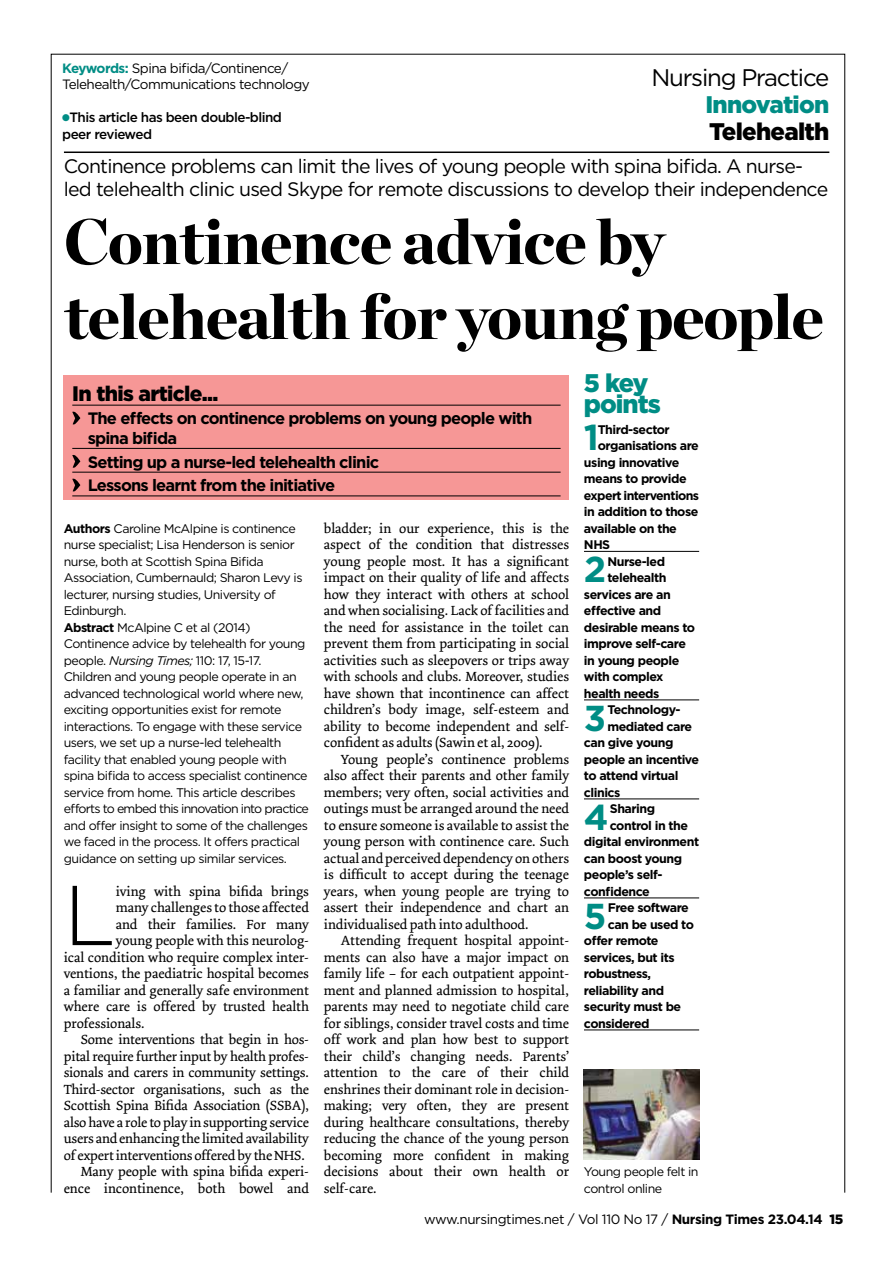
<style>
.page{position:relative;width:893px;height:1263px;background:#fff}
.page>*{position:absolute;margin:0;border:0;box-sizing:border-box;transform-origin:0 0}
.t1{font:300 84.6px "Gotham";color:#000}
.t2{font:900 63.75px/75px "Chronicle Display";letter-spacing:-.02em;color:#000}
.t3{font:700 36px "Gotham";color:#008d85}
.t4{font:900 25.5px/21px "Gotham";letter-spacing:-.04em;color:#008d85}
.t5{font:24px "Gotham";letter-spacing:-.05em;color:#000}
.t6{font:900 24px "Gotham";letter-spacing:-.03em;color:#008d85}
.t7{font:900 24px "Gotham";letter-spacing:-.03em;color:#000}
.t8{font:900 21px "Gotham";letter-spacing:-.03em;color:#000}
.t9{font:19.5px/22.5px "Gotham";letter-spacing:-.04em;color:#000}
.t10{font:700 16.5px/19.5px "Gotham";letter-spacing:-.05em;color:#000}
.t11{font:13.95px/16.5px "Dolly";letter-spacing:-.005em;color:#000;text-align:justify}
.t12{font:13.5px/16.5px "Gotham";letter-spacing:-.04em;color:#000}
.t13{font:500 13.5px/16.5px "Gotham";letter-spacing:-.04em;color:#000}
.t14{font:12.45px/16.5px "Gotham";letter-spacing:-.04em;color:#000}
.t15{font:700 12.45px "Gotham";letter-spacing:-.04em;color:#000}
.s1{font-weight:700;color:#008d85}
.s2{color:#008d85}
.s3{font-weight:700}
.s4{font-style:italic}
.s5{font-weight:900}
</style>
<div class="page">
<hr style="left:64px;top:152px;width:765px;height:1px;background:#000">
<hr style="left:584px;top:551px;width:115px;height:1px;background:#000">
<hr style="left:584px;top:700px;width:115px;height:1px;background:#000">
<hr style="left:584px;top:799px;width:115px;height:1px;background:#000">
<hr style="left:584px;top:898px;width:115px;height:1px;background:#000">
<hr style="left:584px;top:1030px;width:115px;height:1px;background:#000">
<div style="left:64px;top:375px;width:505px;height:125px;background:#f69796"></div>
<hr style="left:72px;top:405px;width:489px;height:1px;background:#000">
<hr style="left:72px;top:448px;width:489px;height:1px;background:#000">
<hr style="left:72px;top:472px;width:489px;height:1px;background:#000">
<hr style="left:72px;top:496px;width:489px;height:1px;background:#000">
<svg style="left:72px;top:412px;width:8px;height:12px"></svg>
<svg style="left:72px;top:455px;width:8px;height:13px"></svg>
<svg style="left:72px;top:479px;width:8px;height:12px"></svg>
<img style="left:584px;top:1069px;width:115px;height:91px">
<p class="t12" style="left:62px;top:59px;width:249px"><span class="s1">Keywords:</span> Spina bifida/Continence/<br>Telehealth/Communications technology</p>
<p class="t13" style="left:62px;top:109px;width:221px"><span class="s2">●</span>This article has been double-blind peer reviewed</p>
<h3 class="t5" style="left:651px;top:62px;width:179px">Nursing Practice</h3>
<h3 class="t6" style="left:705px;top:87px;width:125px">Innovation</h3>
<h3 class="t7" style="left:709px;top:114px;width:122px">Telehealth</h3>
<h3 class="t9" style="left:64px;top:155px;width:766px">Continence problems can limit the lives of young people with spina bifida. A nurse&shy;led telehealth clinic used Skype for remote discussions to develop their independence</h3>
<h2 class="t2" style="left:64px;top:200px;width:762px">Continence advice by telehealth for young people</h2>
<h3 class="t8" style="left:72px;top:379px;width:148px">In this article...</h3>
<p class="t10" style="left:88px;top:409px;width:446px">The effects on continence problems on young people with spina bifida</p>
<p class="t10" style="left:88px;top:450px;width:293px;line-height:23.7px">Setting up a nurse-led telehealth clinic<br>Lessons learnt from the initiative</p>
<p class="t14" style="left:64px;top:520px;width:247px"><span class="s3">Authors</span> Caroline McAlpine is continence nurse specialist; Lisa Henderson is senior nurse, both at Scottish Spina Bifida Association, Cumbernauld; Sharon Levy is lecturer, nursing studies, University of Edinburgh.<br><span class="s3">Abstract</span> McAlpine C et al (2014)<br>Continence advice by telehealth for young people. <span class="s4">Nursing Times;</span> 110: 17, 15-17.<br>Children and young people operate in an advanced technological world where new, exciting opportunities exist for remote interactions. To engage with these service users, we set up a nurse-led telehealth facility that enabled young people with spina bifida to access specialist continence service from home. This article describes efforts to embed this innovation into practice and offer insight to some of the challenges we faced in the process. It offers practical guidance on setting up similar services.</p>
<h1 class="t1" style="left:64px;top:862px;width:54px">L</h1>
<p class="t11" style="left:116px;top:883px;width:195px">iving with spina bifida brings</p>
<p class="t11" style="left:116px;top:899px;width:195px">many challenges to those affected</p>
<p class="t11" style="left:116px;top:916px;width:195px">and their families. For many</p>
<p class="t11" style="left:116px;top:932px;width:195px">young people with this neurolog-</p>
<p class="t11" style="left:64px;top:949px;width:247px">ical condition who require complex inter-</p>
<p class="t11" style="left:64px;top:965px;width:247px">ventions, the paediatric hospital becomes</p>
<p class="t11" style="left:64px;top:982px;width:247px">a familiar and generally safe environment</p>
<p class="t11" style="left:64px;top:998px;width:247px">where care is offered by trusted health</p>
<p class="t11" style="left:64px;top:1015px;width:82px">professionals.</p>
<p class="t11" style="left:81px;top:1031px;width:230px">Some interventions that begin in hos-</p>
<p class="t11" style="left:64px;top:1048px;width:247px">pital require further input by health profes-</p>
<p class="t11" style="left:64px;top:1064px;width:247px">sionals and carers in community settings.</p>
<p class="t11" style="left:64px;top:1081px;width:247px">Third-sector organisations, such as the</p>
<p class="t11" style="left:64px;top:1097px;width:247px">Scottish Spina Bifida Association (SSBA),</p>
<p class="t11" style="left:64px;top:1114px;width:247px">also have a role to play in supporting service</p>
<p class="t11" style="left:64px;top:1130px;width:247px">users and enhancing the limited availability</p>
<p class="t11" style="left:64px;top:1147px;width:243px">of expert interventions offered by the NHS.</p>
<p class="t11" style="left:81px;top:1163px;width:230px">Many people with spina bifida experi-</p>
<p class="t11" style="left:64px;top:1180px;width:247px">ence incontinence, both bowel and</p>
<p class="t11" style="left:324px;top:520px;width:247px">bladder; in our experience, this is the aspect of the condition that distresses young people most. It has a significant impact on their quality of life and affects how they interact with others at school and when socialising. Lack of facilities and the need for assistance in the toilet can prevent them from participating in social activities such as sleepovers or trips away with schools and clubs. Moreover, studies have shown that incontinence can affect children’s body image, self-esteem and ability to become independent and self&shy;confident as adults (Sawin et al, 2009).</p>
<p class="t11" style="left:324px;top:751px;width:247px;text-indent:17px">Young people’s continence problems also affect their parents and other family members; very often, social activities and outings must be arranged around the need to ensure someone is available to assist the young person with continence care. Such actual and perceived dependency on others is difficult to accept during the teenage years, when young people are trying to assert their independence and chart an individualised path into adulthood.</p>
<p class="t11" style="left:324px;top:932px;width:247px;text-indent:17px">Attending frequent hospital appoint&shy;ments can also have a major impact on family life – for each outpatient appoint&shy;ment and planned admission to hospital, parents may need to negotiate child care for siblings, consider travel costs and time off work and plan how best to support their child’s changing needs. Parents’ attention to the care of their child enshrines their dominant role in decision&shy;making; very often, they are present during healthcare consultations, thereby reducing the chance of the young person becoming more confident in making decisions about their own health or self-care.</p>
<h3 class="t4" style="left:584px;top:373px;width:78px">5 key points</h3>
<h3 class="t3" style="left:584px;top:413px;width:17px">1</h3>
<p class="t15" style="left:598px;top:421px;width:74px">Third-sector</p>
<p class="t15" style="left:598px;top:437px;width:103px">organisations are</p>
<p class="t15" style="left:584px;top:454px;width:97px">using innovative</p>
<p class="t15" style="left:584px;top:470px;width:104px">means to provide</p>
<p class="t15" style="left:584px;top:487px;width:117px">expert interventions</p>
<p class="t15" style="left:584px;top:503px;width:116px">in addition to those</p>
<p class="t15" style="left:584px;top:520px;width:94px">available on the</p>
<p class="t15" style="left:584px;top:536px;width:28px">NHS</p>
<h3 class="t3" style="left:584px;top:545px;width:24px">2</h3>
<p class="t15" style="left:607px;top:553px;width:59px">Nurse-led</p>
<p class="t15" style="left:607px;top:569px;width:60px">telehealth</p>
<p class="t15" style="left:584px;top:586px;width:88px">services are an</p>
<p class="t15" style="left:584px;top:602px;width:79px">effective and</p>
<p class="t15" style="left:584px;top:619px;width:113px">desirable means to</p>
<p class="t15" style="left:584px;top:635px;width:104px">improve self-care</p>
<p class="t15" style="left:584px;top:652px;width:97px">in young people</p>
<p class="t15" style="left:584px;top:668px;width:81px">with complex</p>
<p class="t15" style="left:584px;top:685px;width:77px">health needs</p>
<h3 class="t3" style="left:584px;top:694px;width:24px">3</h3>
<p class="t15" style="left:607px;top:701px;width:75px">Technology-</p>
<p class="t15" style="left:607px;top:718px;width:86px">mediated care</p>
<p class="t15" style="left:584px;top:734px;width:91px">can give young</p>
<p class="t15" style="left:584px;top:751px;width:117px">people an incentive</p>
<p class="t15" style="left:584px;top:767px;width:96px">to attend virtual</p>
<p class="t15" style="left:584px;top:784px;width:38px">clinics</p>
<h3 class="t3" style="left:584px;top:793px;width:26px">4</h3>
<p class="t15" style="left:610px;top:800px;width:47px">Sharing</p>
<p class="t15" style="left:610px;top:817px;width:80px">control in the</p>
<p class="t15" style="left:584px;top:833px;width:117px">digital environment</p>
<p class="t15" style="left:584px;top:850px;width:100px">can boost young</p>
<p class="t15" style="left:584px;top:866px;width:80px">people’s self-</p>
<p class="t15" style="left:584px;top:883px;width:67px">confidence</p>
<h3 class="t3" style="left:584px;top:892px;width:24px">5</h3>
<p class="t15" style="left:608px;top:899px;width:83px">Free software</p>
<p class="t15" style="left:608px;top:916px;width:88px">can be used to</p>
<p class="t15" style="left:584px;top:932px;width:76px">offer remote</p>
<p class="t15" style="left:584px;top:949px;width:92px">services, but its</p>
<p class="t15" style="left:584px;top:965px;width:69px">robustness,</p>
<p class="t15" style="left:584px;top:982px;width:82px">reliability and</p>
<p class="t15" style="left:584px;top:998px;width:99px">security must be</p>
<p class="t15" style="left:584px;top:1015px;width:67px">considered</p>
<p class="t14" style="left:584px;top:1163px;width:116px">Young people felt in control online</p>
<p class="t12" style="left:424px;top:1211px;width:421px">www.nursingtimes.net / Vol 110 No 17 / <span class="s3">Nursing Times 23.04.14</span> <span class="s5">15</span></p>
</div>
